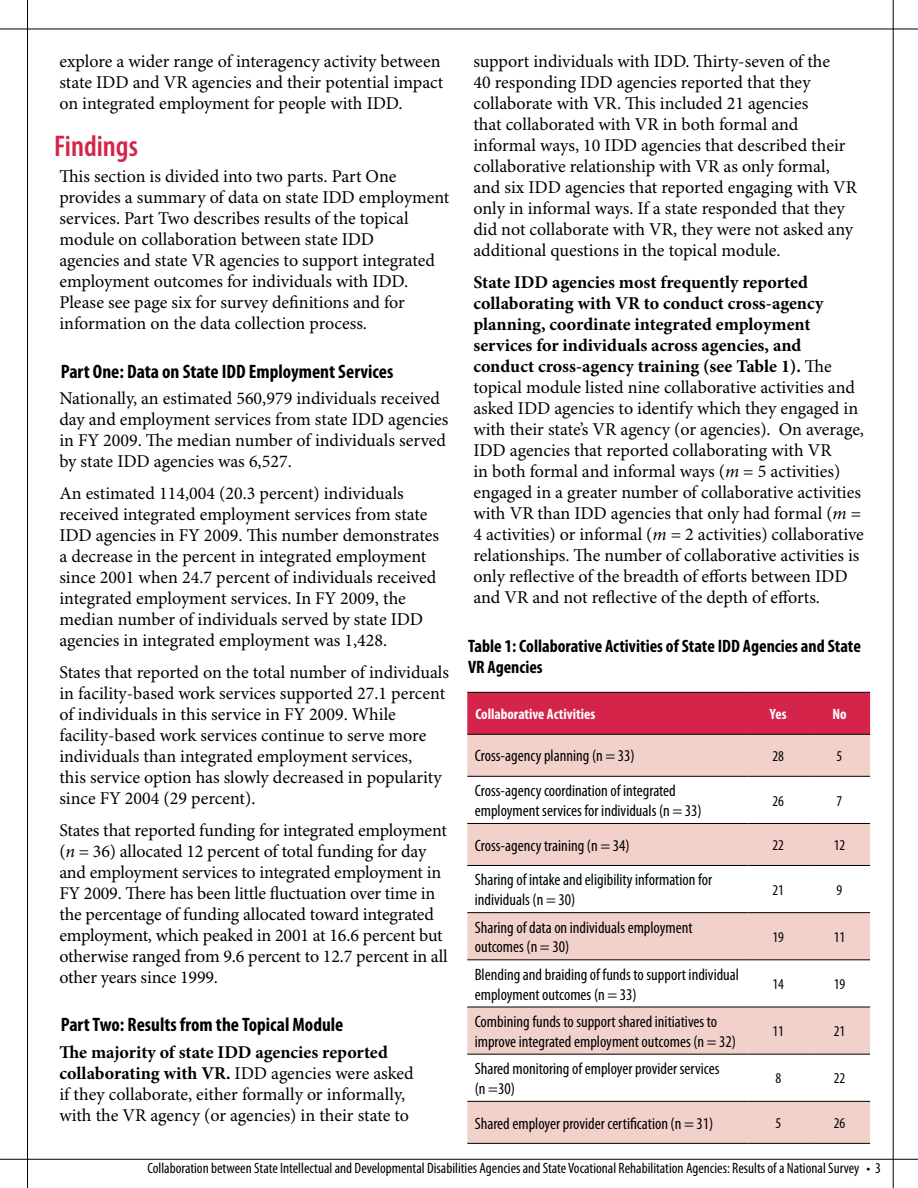
<style>
.page{position:relative;width:918px;height:1188px;background:#fff}
.page>*{position:absolute;margin:0;border:0;box-sizing:border-box;transform-origin:0 0}
.t1{font:600 condensed 30px "Myriad Pro";color:#d52449}
.t2{font:700 condensed 19.5px "Myriad Pro";color:#000}
.t3{font:18px/21px "Minion Pro";letter-spacing:-.005em;color:#000}
.t4{font:700 condensed 18px/21.6px "Myriad Pro";color:#000}
.t5{font:condensed 16.5px/19.8px "Myriad Pro";color:#000}
.t6{font:condensed 15px "Myriad Pro";color:#000}
.t7{font:700 condensed 15px "Myriad Pro";color:#fff}
.s1{font-style:italic}
.s2{font-weight:700}
</style>
<div class="page">
<hr style="left:0;top:29px;width:918px;height:1px;background:#000">
<hr style="left:0;top:1159px;width:918px;height:1px;background:#000">
<hr style="left:893px;top:0;width:1px;height:1188px;background:#000">
<hr style="left:27px;top:0;width:1px;height:1188px;background:#000">
<div style="left:467px;top:693px;width:403px;height:41px;background:#d52449"></div>
<svg style="left:467px;top:735px;width:403px;height:408px;fill:#f3d1cb"></svg>
<hr style="left:467px;top:692px;width:281px;height:1px;background:#000">
<hr style="left:748px;top:692px;width:61px;height:1px;background:#000">
<hr style="left:809px;top:692px;width:61px;height:1px;background:#000">
<hr style="left:467px;top:734px;width:281px;height:1px;background:#000">
<hr style="left:748px;top:734px;width:61px;height:1px;background:#000">
<hr style="left:809px;top:734px;width:61px;height:1px;background:#000">
<hr style="left:467px;top:776px;width:281px;height:1px;background:#000">
<hr style="left:748px;top:776px;width:61px;height:1px;background:#000">
<hr style="left:809px;top:776px;width:61px;height:1px;background:#000">
<hr style="left:467px;top:823px;width:281px;height:1px;background:#000">
<hr style="left:748px;top:823px;width:61px;height:1px;background:#000">
<hr style="left:809px;top:823px;width:61px;height:1px;background:#000">
<hr style="left:467px;top:865px;width:281px;height:1px;background:#000">
<hr style="left:748px;top:865px;width:61px;height:1px;background:#000">
<hr style="left:809px;top:865px;width:61px;height:1px;background:#000">
<hr style="left:467px;top:912px;width:281px;height:1px;background:#000">
<hr style="left:748px;top:912px;width:61px;height:1px;background:#000">
<hr style="left:809px;top:912px;width:61px;height:1px;background:#000">
<hr style="left:467px;top:959px;width:281px;height:1px;background:#000">
<hr style="left:748px;top:959px;width:61px;height:1px;background:#000">
<hr style="left:809px;top:959px;width:61px;height:1px;background:#000">
<hr style="left:467px;top:1007px;width:281px;height:1px;background:#000">
<hr style="left:748px;top:1007px;width:61px;height:1px;background:#000">
<hr style="left:809px;top:1007px;width:61px;height:1px;background:#000">
<hr style="left:467px;top:1054px;width:281px;height:1px;background:#000">
<hr style="left:748px;top:1054px;width:61px;height:1px;background:#000">
<hr style="left:809px;top:1054px;width:61px;height:1px;background:#000">
<hr style="left:467px;top:1101px;width:281px;height:1px;background:#000">
<hr style="left:748px;top:1101px;width:61px;height:1px;background:#000">
<hr style="left:809px;top:1101px;width:61px;height:1px;background:#000">
<hr style="left:467px;top:1143px;width:281px;height:1px;background:#000">
<hr style="left:748px;top:1143px;width:61px;height:1px;background:#000">
<hr style="left:809px;top:1143px;width:61px;height:1px;background:#000">
<p class="t3" style="left:59px;top:52px;width:386px">explore a wider range of interagency activity between state IDD and VR agencies and their potential impact on integrated employment for people with IDD.</p>
<h1 class="t1" style="left:54px;top:130px;width:85px">Findings</h1>
<p class="t3" style="left:59px;top:167px;width:391px">This section is divided into two parts. Part One provides a summary of data on state IDD employment services. Part Two describes results of the topical module on collaboration between state IDD<br>agencies and state VR agencies to support integrated employment outcomes for individuals with IDD.<br>Please see page six for survey definitions and for information on the data collection process.</p>
<p class="t2" style="left:61px;top:361px;width:334px">Part One: Data on State IDD Employment Services</p>
<p class="t3" style="left:59px;top:389px;width:390px">Nationally, an estimated 560,979 individuals received day and employment services from state IDD agencies in FY 2009. The median number of individuals served by state IDD agencies was 6,527.</p>
<p class="t3" style="left:59px;top:484px;width:381px">An estimated 114,004 (20.3 percent) individuals received integrated employment services from state IDD agencies in FY 2009. This number demonstrates a decrease in the percent in integrated employment since 2001 when 24.7 percent of individuals received integrated employment services. In FY 2009, the median number of individuals served by state IDD agencies in integrated employment was 1,428.</p>
<p class="t3" style="left:59px;top:662px;width:391px">States that reported on the total number of individuals in facility-based work services supported 27.1 percent of individuals in this service in FY 2009. While facility-based work services continue to serve more individuals than integrated employment services,<br>this service option has slowly decreased in popularity since FY 2004 (29 percent).</p>
<p class="t3" style="left:59px;top:820px;width:390px">States that reported funding for integrated employment (<span class="s1">n</span> = 36) allocated 12 percent of total funding for day and employment services to integrated employment in FY 2009. There has been little fluctuation over time in the percentage of funding allocated toward integrated employment, which peaked in 2001 at 16.6 percent but otherwise ranged from 9.6 percent to 12.7 percent in all other years since 1999.</p>
<p class="t2" style="left:61px;top:1014px;width:284px">Part Two: Results from the Topical Module</p>
<p class="t3" style="left:59px;top:1042px;width:356px"><span class="s2">The majority of state IDD agencies reported collaborating with VR.</span> IDD agencies were asked if they collaborate, either formally or informally, with the VR agency (or agencies) in their state to</p>
<p class="t3" style="left:473px;top:52px;width:385px">support individuals with IDD. Thirty-seven of the<br>40 responding IDD agencies reported that they collaborate with VR. This included 21 agencies<br>that collaborated with VR in both formal and informal ways, 10 IDD agencies that described their collaborative relationship with VR as only formal, and six IDD agencies that reported engaging with VR only in informal ways. If a state responded that they did not collaborate with VR, they were not asked any additional questions in the topical module.</p>
<p class="t3" style="left:473px;top:272px;width:392px"><span class="s2">State IDD agencies most frequently reported collaborating with VR to conduct cross-agency planning, coordinate integrated employment services for individuals across agencies, and conduct cross-agency training (see Table 1).</span> The topical module listed nine collaborative activities and asked IDD agencies to identify which they engaged in with their state’s VR agency (or agencies). On average, IDD agencies that reported collaborating with VR<br>in both formal and informal ways (<span class="s1">m</span> = 5 activities) engaged in a greater number of collaborative activities with VR than IDD agencies that only had formal (<span class="s1">m</span> = 4 activities) or informal (<span class="s1">m</span> = 2 activities) collaborative relationships. The number of collaborative activities is only reflective of the breadth of efforts between IDD and VR and not reflective of the depth of efforts.</p>
<p class="t4" style="left:468px;top:635px;width:394px">Table 1: Collaborative Activities of State IDD Agencies and State<br>VR Agencies</p>
<p class="t7" style="left:475px;top:706px;width:121px">Collaborative Activities</p>
<p class="t7" style="left:770px;top:706px;width:18px">Yes</p>
<p class="t7" style="left:832px;top:706px;width:16px">No</p>
<p class="t5" style="left:475px;top:746px;width:162px">Cross-agency planning (n = 33)</p>
<p class="t6" style="left:772px;top:748px;width:13px">28</p>
<p class="t6" style="left:837px;top:748px;width:7px">5</p>
<p class="t5" style="left:475px;top:781px;width:229px">Cross-agency coordination of integrated employment services for individuals (n = 33)</p>
<p class="t6" style="left:772px;top:792px;width:13px">26</p>
<p class="t6" style="left:837px;top:792px;width:7px">7</p>
<p class="t5" style="left:475px;top:836px;width:156px">Cross-agency training (n = 34)</p>
<p class="t6" style="left:772px;top:837px;width:13px">22</p>
<p class="t6" style="left:834px;top:837px;width:13px">12</p>
<p class="t5" style="left:475px;top:870px;width:239px">Sharing of intake and eligibility information for individuals (n = 30)</p>
<p class="t6" style="left:772px;top:882px;width:13px">21</p>
<p class="t6" style="left:837px;top:882px;width:7px">9</p>
<p class="t5" style="left:475px;top:918px;width:219px">Sharing of data on individuals employment outcomes (n = 30)</p>
<p class="t6" style="left:772px;top:929px;width:13px">19</p>
<p class="t6" style="left:834px;top:929px;width:13px">11</p>
<p class="t5" style="left:475px;top:965px;width:266px">Blending and braiding of funds to support individual employment outcomes (n = 33)</p>
<p class="t6" style="left:772px;top:976px;width:13px">14</p>
<p class="t6" style="left:834px;top:976px;width:13px">19</p>
<p class="t5" style="left:475px;top:1012px;width:263px">Combining funds to support shared initiatives to improve integrated employment outcomes (n = 32)</p>
<p class="t6" style="left:772px;top:1023px;width:13px">11</p>
<p class="t6" style="left:834px;top:1023px;width:13px">21</p>
<p class="t5" style="left:475px;top:1059px;width:246px">Shared monitoring of employer provider services (n =30)</p>
<p class="t6" style="left:775px;top:1070px;width:7px">8</p>
<p class="t6" style="left:834px;top:1070px;width:13px">22</p>
<p class="t5" style="left:475px;top:1114px;width:240px">Shared employer provider certification (n = 31)</p>
<p class="t6" style="left:775px;top:1115px;width:7px">5</p>
<p class="t6" style="left:834px;top:1115px;width:13px">26</p>
<p class="t6" style="left:147px;top:1160px;width:735px">Collaboration between State Intellectual and Developmental Disabilities Agencies and State Vocational Rehabilitation Agencies: Results of a National Survey • 3</p>
<p class="t6" style="left:875px;top:1160px;width:7px">2</p>
</div>
